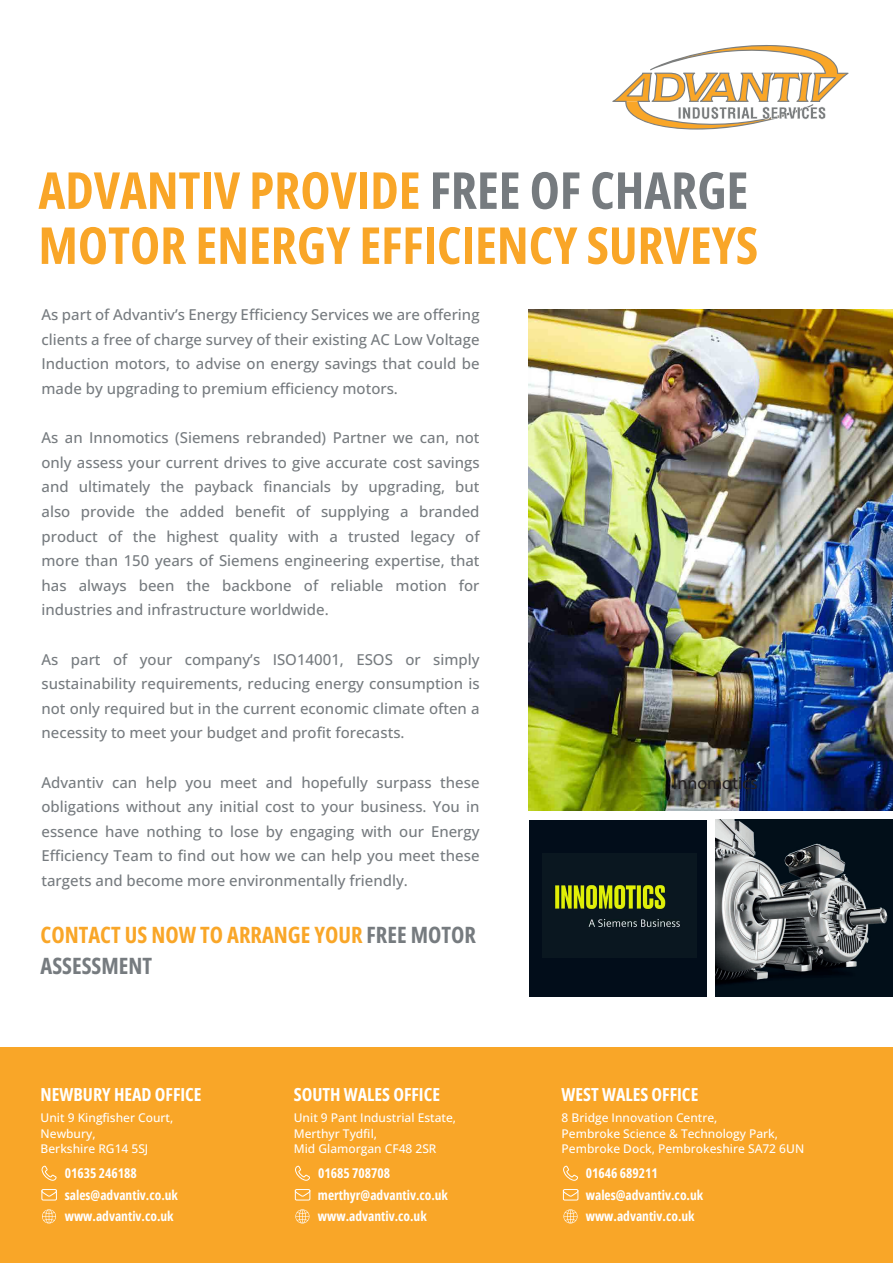
<style>
.page{position:relative;width:893px;height:1263px;background:#fff}
.page>*{position:absolute;margin:0;border:0;box-sizing:border-box;transform-origin:0 0}
.t1{font:700 51px/55.1px "Open Sans Condensed";color:#f9a628}
.t2{font:700 22.5px/30.6px "Open Sans Condensed";color:#f9a628}
.t3{font:700 18px "Open Sans Condensed";color:#fff}
.t4{font:18px "Myriad Pro";color:#231f20}
.t5{font:500 15px/24.6px "Open Sans";color:#767b7f;text-align:justify}
.t6{font:700 13.5px/21.6px "Open Sans Condensed";color:#fff}
.t7{font:500 12px/15.6px "Open Sans";color:#fff}
.s1{color:#767b7f}
</style>
<div class="page">
<svg style="left:612px;top:45px;width:237px;height:85px"></svg>
<div style="left:0;top:1047px;width:893px;height:216px;background:#f9a628"></div>
<div style="left:529px;top:820px;width:178px;height:176px;background:#020d1a"></div>
<svg style="left:563px;top:1209px;width:15px;height:14px"></svg>
<svg style="left:563px;top:1165px;width:15px;height:15px"></svg>
<svg style="left:562px;top:1189px;width:17px;height:12px"></svg>
<svg style="left:295px;top:1209px;width:14px;height:14px"></svg>
<svg style="left:295px;top:1165px;width:15px;height:15px"></svg>
<svg style="left:294px;top:1189px;width:17px;height:12px"></svg>
<svg style="left:42px;top:1209px;width:14px;height:14px"></svg>
<svg style="left:41px;top:1165px;width:16px;height:15px"></svg>
<svg style="left:41px;top:1189px;width:16px;height:12px"></svg>
<img style="left:529px;top:309px;width:364px;height:501px">
<img style="left:716px;top:820px;width:177px;height:176px">
<img style="left:553px;top:884px;width:127px;height:45px">
<h1 class="t1" style="left:38px;top:162px;width:721px">ADVANTIV PROVIDE <span class="s1">FREE OF CHARGE<br></span>MOTOR ENERGY EFFICIENCY SURVEYS</h1>
<p class="t5" style="left:41px;top:302px;width:440px">As part of Advantiv’s Energy Efficiency Services we are offering clients a free of charge survey of their existing AC Low Voltage Induction motors, to advise on energy savings that could be made by upgrading to premium efficiency motors.</p>
<p class="t5" style="left:41px;top:425px;width:440px">As an Innomotics (Siemens rebranded) Partner we can, not only assess your current drives to give accurate cost savings and ultimately the payback financials by upgrading, but also provide the added benefit of supplying a branded product of the highest quality with a trusted legacy of more than 150 years of Siemens engineering expertise, that has always been the backbone of reliable motion for industries and infrastructure worldwide.</p>
<p class="t5" style="left:41px;top:646px;width:440px">As part of your company’s ISO14001, ESOS or simply sustainability requirements, reducing energy consumption is not only required but in the current economic climate often a necessity to meet your budget and profit forecasts.</p>
<p class="t5" style="left:41px;top:769px;width:440px">Advantiv can help you meet and hopefully surpass these obligations without any initial cost to your business. You in essence have nothing to lose by engaging with our Energy Efficiency Team to find out how we can help you meet these targets and become more environmentally friendly.</p>
<h2 class="t2" style="left:41px;top:919px;width:437px">CONTACT US NOW TO ARRANGE YOUR <span class="s1">FREE MOTOR<br>ASSESSMENT</span></h2>
<p class="t3" style="left:41px;top:1081px;width:162px">NEWBURY HEAD OFFICE</p>
<p class="t7" style="left:41px;top:1110px;width:134px">Unit 9 Kingfisher Court,<br>Newbury,<br>Berkshire RG14 5SJ</p>
<p class="t6" style="left:65px;top:1162px;width:115px">01635 246188 sales@advantiv.co.uk www.advantiv.co.uk</p>
<p class="t3" style="left:294px;top:1081px;width:148px">SOUTH WALES OFFICE</p>
<p class="t7" style="left:294px;top:1110px;width:164px">Unit 9 Pant Industrial Estate,<br>Merthyr Tydfil,<br>Mid Glamorgan CF48 2SR</p>
<p class="t6" style="left:318px;top:1162px;width:132px">01685 708708 merthyr@advantiv.co.uk www.advantiv.co.uk</p>
<p class="t4" style="left:673px;top:772px;width:86px">Innomotics</p>
<p class="t3" style="left:562px;top:1081px;width:138px">WEST WALES OFFICE</p>
<p class="t7" style="left:562px;top:1110px;width:244px">8 Bridge Innovation Centre,<br>Pembroke Science &amp; Technology Park,<br>Pembroke Dock, Pembrokeshire SA72 6UN</p>
<p class="t6" style="left:586px;top:1162px;width:119px">01646 689211 wales@advantiv.co.uk www.advantiv.co.uk</p>
</div>
